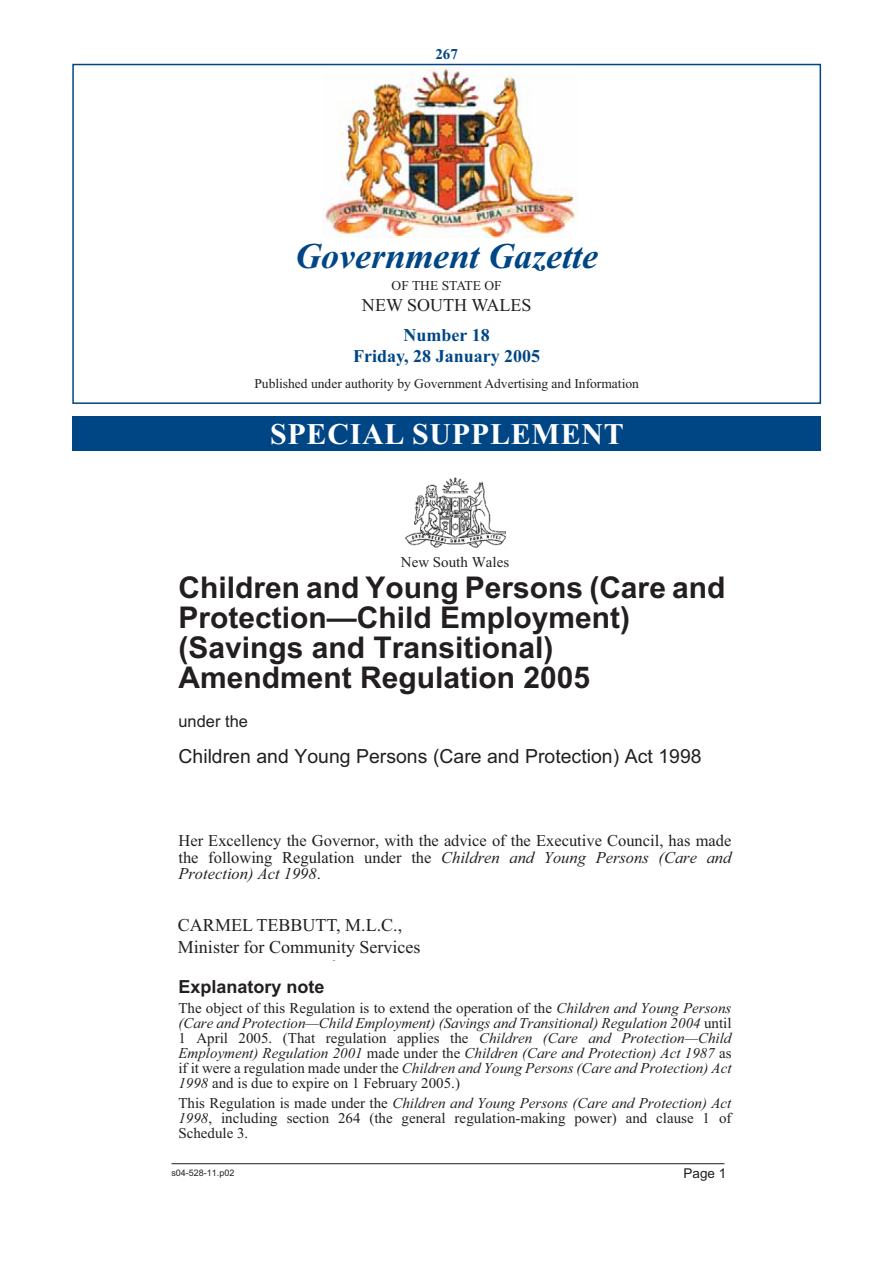
<style>
.page{position:relative;width:893px;height:1263px;background:#fff}
.page>*{position:absolute;margin:0;border:0;box-sizing:border-box;transform-origin:0 0}
.t1{font:italic 700 36px "Times New Roman";color:#004685}
.t2{font:700 30px/30px "Arial";color:#231f20}
.t3{font:700 30px "Times New Roman";letter-spacing:.025em;color:#fff}
.t4{font:19.5px "Arial";color:#231f20}
.t5{font:18px/21.6px "Times New Roman";color:#231f20}
.t6{font:700 18px/21.5px "Times New Roman";color:#004685;text-align:center}
.t7{font:700 18px "Arial";color:#231f20}
.t8{font:16.5px/16.5px "Times New Roman";color:#231f20;text-align:justify}
.t9{font:16.5px "Arial";color:#231f20}
.t10{font:italic 15px/15px "Times New Roman";color:#231f20;text-align:justify}
.t11{font:15px/15px "Times New Roman";color:#231f20;text-align:justify}
.t12{font:700 15px "Times New Roman";color:#004685}
.t13{font:13.5px "Times New Roman";color:#231f20}
.t14{font:13.5px "Arial";color:#231f20}
.t15{font:9px "Arial";letter-spacing:.005em;color:#231f20}
.s1{font-style:italic}
.s2{font-style:normal}
</style>
<div class="page">
<div style="left:72px;top:64px;width:749px;height:340px;border:2px solid #004685"></div>
<div style="left:72px;top:417px;width:749px;height:34px;background:#004685"></div>
<img style="left:322px;top:68px;width:255px;height:170px">
<img style="left:405px;top:477px;width:101px;height:71px">
<hr style="left:171px;top:1163px;width:553px;height:1px;background:#231f20">
<p class="t12" style="left:435px;top:49px;width:24px">267</p>
<h1 class="t1" style="left:295px;top:244px;width:304px">Government Gazette</h1>
<p class="t13" style="left:391px;top:280px;width:112px">OF THE STATE OF</p>
<p class="t5" style="left:362px;top:296px;width:171px">NEW SOUTH WALES</p>
<p class="t6" style="left:353px;top:326px;width:189px">Number 18<br>Friday, 28 January 2005</p>
<p class="t13" style="left:254px;top:379px;width:386px">Published under authority by Government Advertising and Information</p>
<h2 class="t3" style="left:270px;top:424px;width:355px">SPECIAL SUPPLEMENT</h2>
<p class="t11" style="left:401px;top:556px;width:110px">New South Wales</p>
<h2 class="t2" style="left:178px;top:575px;width:548px">Children and Young Persons (Care and<br>Protection—Child Employment) (Savings and Transitional)<br>Amendment Regulation 2005</h2>
<p class="t9" style="left:178px;top:715px;width:71px">under the</p>
<h3 class="t4" style="left:178px;top:749px;width:524px">Children and Young Persons (Care and Protection) Act 1998</h3>
<p class="t8" style="left:178px;top:834px;width:554px">Her Excellency the Governor, with the advice of the Executive Council, has made the following Regulation under the <span class="s1">Children and Young Persons (Care and Protection) Act 1998</span>.</p>
<p class="t5" style="left:178px;top:916px;width:244px">CARMEL TEBBUTT, M.L.C.,<br>Minister for Community Services</p>
<p class="t8" style="left:178px;top:945px;width:224px">Minister for Community Services</p>
<p class="t7" style="left:178px;top:980px;width:147px">Explanatory note</p>
<p class="t10" style="left:178px;top:1002px;width:554px"><span class="s2">The object of this Regulation is to extend the operation of the</span> Children and Young Persons (Care and Protection—Child Employment) (Savings and Transitional) Regulation 2004 <span class="s2">until 1 April 2005. (That regulation applies the</span> Children (Care and Protection—Child Employment) Regulation 2001 <span class="s2">made under the</span> Children (Care and Protection) Act 1987 <span class="s2">as if it were a regulation made under the</span> Children and Young Persons (Care and Protection) Act 1998 <span class="s2">and is due to expire on 1 February 2005.)</span></p>
<p class="t11" style="left:178px;top:1097px;width:554px">This Regulation is made under the <span class="s1">Children and Young Persons (Care and Protection) Act 1998</span>, including section 264 (the general regulation-making power) and clause 1 of Schedule 3.</p>
<p class="t15" style="left:171px;top:1169px;width:64px">s04-528-11.p02</p>
<p class="t14" style="left:683px;top:1169px;width:44px">Page 1</p>
</div>
